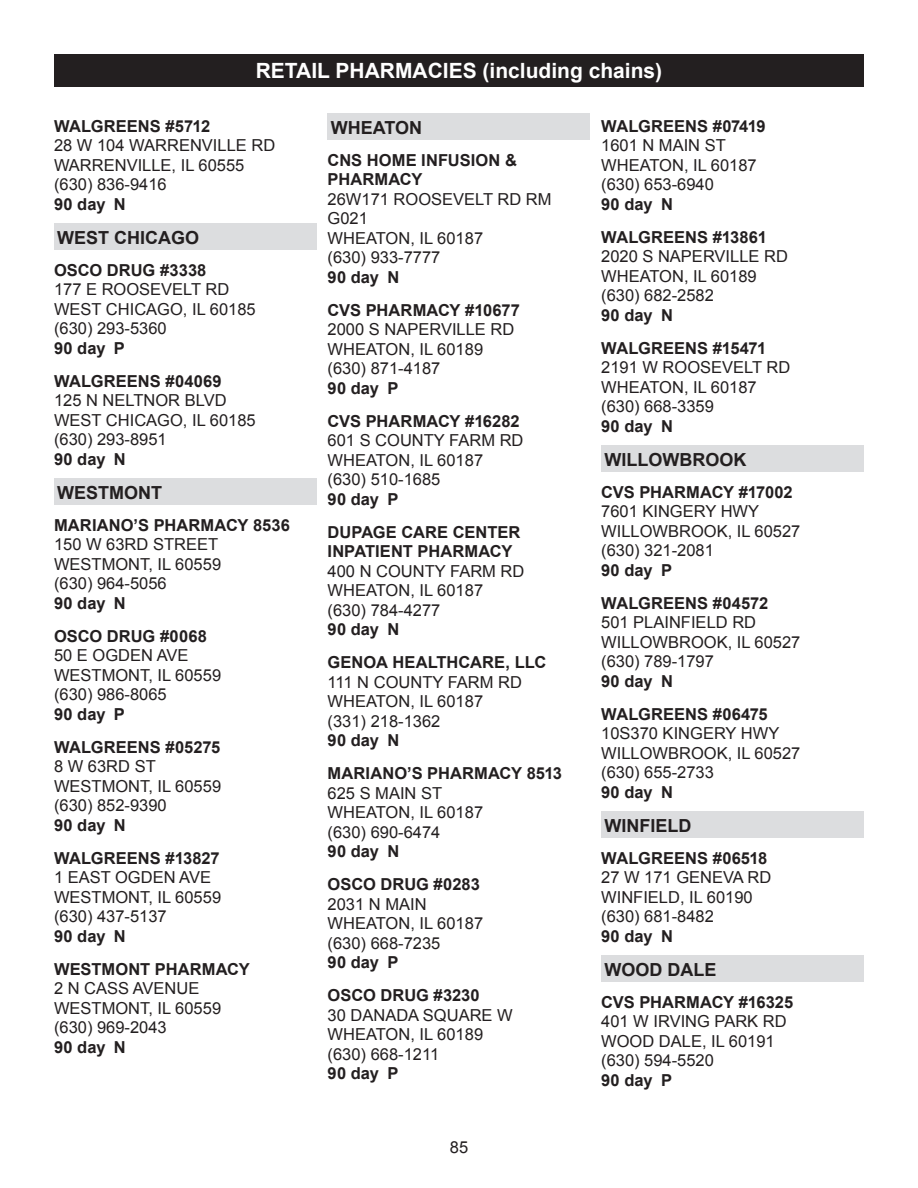
<style>
.page{position:relative;width:918px;height:1188px;background:#fff}
.page>*{position:absolute;margin:0;border:0;box-sizing:border-box;transform-origin:0 0}
.t1{font:700 21px "Arial";color:#fff}
.Listings___CITY_Gray_subheads{font:700 18px "Arial";color:#231f20}
.Listings___ePrescrib{font:16.5px/19.5px "Arial";color:#231f20}
.Listings___Pharmacy_Name{font:700 16.5px/19.5px "Arial";letter-spacing:.005em;color:#231f20}
.s1{font-weight:700}
</style>
<div class="page">
<div style="left:54px;top:54px;width:810px;height:32px;background:#231f20"></div>
<div style="left:54px;top:223px;width:263px;height:27px;background:#dcdddf"></div>
<div style="left:54px;top:478px;width:263px;height:27px;background:#dcdddf"></div>
<div style="left:328px;top:113px;width:262px;height:27px;background:#dcdddf"></div>
<div style="left:601px;top:445px;width:263px;height:27px;background:#dcdddf"></div>
<div style="left:601px;top:811px;width:263px;height:27px;background:#dcdddf"></div>
<div style="left:601px;top:955px;width:263px;height:27px;background:#dcdddf"></div>
<p class="t1" style="left:256px;top:57px;width:408px">RETAIL PHARMACIES (including chains)</p>
<p class="Listings___Pharmacy_Name" style="left:54px;top:117px;width:158px">WALGREENS #5712</p>
<p class="Listings___ePrescrib" style="left:54px;top:136px;width:223px">28 W 104 WARRENVILLE RD<br>WARRENVILLE, IL 60555 (630) 836-9416<br><span class="s1">90 day N</span></p>
<p class="Listings___CITY_Gray_subheads" style="left:57px;top:226px;width:144px">WEST CHICAGO</p>
<p class="Listings___Pharmacy_Name" style="left:54px;top:261px;width:154px">OSCO DRUG #3338</p>
<p class="Listings___ePrescrib" style="left:54px;top:280px;width:203px">177 E ROOSEVELT RD<br>WEST CHICAGO, IL 60185 (630) 293-5360<br><span class="s1">90 day P</span></p>
<p class="Listings___Pharmacy_Name" style="left:54px;top:372px;width:169px">WALGREENS #04069</p>
<p class="Listings___ePrescrib" style="left:54px;top:391px;width:203px">125 N NELTNOR BLVD<br>WEST CHICAGO, IL 60185 (630) 293-8951<br><span class="s1">90 day N</span></p>
<p class="Listings___CITY_Gray_subheads" style="left:57px;top:481px;width:106px">WESTMONT</p>
<p class="Listings___Pharmacy_Name" style="left:54px;top:516px;width:238px">MARIANO’S PHARMACY 8536</p>
<p class="Listings___ePrescrib" style="left:54px;top:535px;width:169px">150 W 63RD STREET<br>WESTMONT, IL 60559 (630) 964-5056<br><span class="s1">90 day N</span></p>
<p class="Listings___Pharmacy_Name" style="left:54px;top:627px;width:154px">OSCO DRUG #0068</p>
<p class="Listings___ePrescrib" style="left:54px;top:646px;width:169px">50 E OGDEN AVE<br>WESTMONT, IL 60559 (630) 986-8065<br><span class="s1">90 day P</span></p>
<p class="Listings___Pharmacy_Name" style="left:54px;top:738px;width:168px">WALGREENS #05275</p>
<p class="Listings___ePrescrib" style="left:54px;top:757px;width:169px">8 W 63RD ST<br>WESTMONT, IL 60559 (630) 852-9390<br><span class="s1">90 day N</span></p>
<p class="Listings___Pharmacy_Name" style="left:54px;top:849px;width:167px">WALGREENS #13827</p>
<p class="Listings___ePrescrib" style="left:54px;top:868px;width:169px">1 EAST OGDEN AVE<br>WESTMONT, IL 60559 (630) 437-5137<br><span class="s1">90 day N</span></p>
<p class="Listings___Pharmacy_Name" style="left:54px;top:960px;width:197px">WESTMONT PHARMACY</p>
<p class="Listings___ePrescrib" style="left:54px;top:979px;width:169px">2 N CASS AVENUE<br>WESTMONT, IL 60559 (630) 969-2043<br><span class="s1">90 day N</span></p>
<p class="Listings___CITY_Gray_subheads" style="left:331px;top:116px;width:93px">WHEATON</p>
<p class="Listings___Pharmacy_Name" style="left:328px;top:151px;width:191px">CNS HOME INFUSION &amp;<br>PHARMACY</p>
<p class="Listings___ePrescrib" style="left:328px;top:190px;width:226px">26W171 ROOSEVELT RD RM<br>G021<br>WHEATON, IL 60187<br>(630) 933-7777<br><span class="s1">90 day N</span></p>
<p class="Listings___Pharmacy_Name" style="left:328px;top:301px;width:194px">CVS PHARMACY #10677</p>
<p class="Listings___ePrescrib" style="left:328px;top:320px;width:188px">2000 S NAPERVILLE RD<br>WHEATON, IL 60189 (630) 871-4187<br><span class="s1">90 day P</span></p>
<p class="Listings___Pharmacy_Name" style="left:328px;top:412px;width:194px">CVS PHARMACY #16282</p>
<p class="Listings___ePrescrib" style="left:328px;top:431px;width:197px">601 S COUNTY FARM RD<br>WHEATON, IL 60187 (630) 510-1685<br><span class="s1">90 day P</span></p>
<p class="Listings___Pharmacy_Name" style="left:328px;top:523px;width:194px">DUPAGE CARE CENTER<br>INPATIENT PHARMACY</p>
<p class="Listings___ePrescrib" style="left:328px;top:562px;width:198px">400 N COUNTY FARM RD<br>WHEATON, IL 60187 (630) 784-4277<br><span class="s1">90 day N</span></p>
<p class="Listings___Pharmacy_Name" style="left:328px;top:654px;width:220px">GENOA HEALTHCARE, LLC</p>
<p class="Listings___ePrescrib" style="left:328px;top:673px;width:196px">111 N COUNTY FARM RD<br>WHEATON, IL 60187 (331) 218-1362<br><span class="s1">90 day N</span></p>
<p class="Listings___Pharmacy_Name" style="left:328px;top:765px;width:236px">MARIANO’S PHARMACY 8513</p>
<p class="Listings___ePrescrib" style="left:328px;top:784px;width:157px">625 S MAIN ST<br>WHEATON, IL 60187 (630) 690-6474<br><span class="s1">90 day N</span></p>
<p class="Listings___Pharmacy_Name" style="left:328px;top:876px;width:154px">OSCO DRUG #0283</p>
<p class="Listings___ePrescrib" style="left:328px;top:895px;width:157px">2031 N MAIN<br>WHEATON, IL 60187 (630) 668-7235<br><span class="s1">90 day P</span></p>
<p class="Listings___Pharmacy_Name" style="left:328px;top:987px;width:154px">OSCO DRUG #3230</p>
<p class="Listings___ePrescrib" style="left:328px;top:1006px;width:187px">30 DANADA SQUARE W<br>WHEATON, IL 60189 (630) 668-1211<br><span class="s1">90 day P</span></p>
<p class="Listings___ePrescrib" style="left:450px;top:1137px;width:20px">85</p>
<p class="Listings___Pharmacy_Name" style="left:601px;top:117px;width:166px">WALGREENS #07419</p>
<p class="Listings___ePrescrib" style="left:601px;top:136px;width:157px">1601 N MAIN ST<br>WHEATON, IL 60187 (630) 653-6940<br><span class="s1">90 day N</span></p>
<p class="Listings___Pharmacy_Name" style="left:601px;top:228px;width:167px">WALGREENS #13861</p>
<p class="Listings___ePrescrib" style="left:601px;top:247px;width:188px">2020 S NAPERVILLE RD<br>WHEATON, IL 60189 (630) 682-2582<br><span class="s1">90 day N</span></p>
<p class="Listings___Pharmacy_Name" style="left:601px;top:339px;width:167px">WALGREENS #15471</p>
<p class="Listings___ePrescrib" style="left:601px;top:358px;width:191px">2191 W ROOSEVELT RD<br>WHEATON, IL 60187 (630) 668-3359<br><span class="s1">90 day N</span></p>
<p class="Listings___CITY_Gray_subheads" style="left:604px;top:448px;width:143px">WILLOWBROOK</p>
<p class="Listings___Pharmacy_Name" style="left:601px;top:483px;width:193px">CVS PHARMACY #17002</p>
<p class="Listings___ePrescrib" style="left:601px;top:502px;width:201px">7601 KINGERY HWY<br>WILLOWBROOK, IL 60527 (630) 321-2081<br><span class="s1">90 day P</span></p>
<p class="Listings___Pharmacy_Name" style="left:601px;top:594px;width:169px">WALGREENS #04572</p>
<p class="Listings___ePrescrib" style="left:601px;top:613px;width:201px">501 PLAINFIELD RD<br>WILLOWBROOK, IL 60527 (630) 789-1797<br><span class="s1">90 day N</span></p>
<p class="Listings___Pharmacy_Name" style="left:601px;top:705px;width:168px">WALGREENS #06475</p>
<p class="Listings___ePrescrib" style="left:601px;top:724px;width:201px">10S370 KINGERY HWY<br>WILLOWBROOK, IL 60527 (630) 655-2733<br><span class="s1">90 day N</span></p>
<p class="Listings___CITY_Gray_subheads" style="left:604px;top:814px;width:88px">WINFIELD</p>
<p class="Listings___Pharmacy_Name" style="left:601px;top:849px;width:168px">WALGREENS #06518</p>
<p class="Listings___ePrescrib" style="left:601px;top:868px;width:172px">27 W 171 GENEVA RD<br>WINFIELD, IL 60190 (630) 681-8482<br><span class="s1">90 day N</span></p>
<p class="Listings___CITY_Gray_subheads" style="left:604px;top:958px;width:113px">WOOD DALE</p>
<p class="Listings___Pharmacy_Name" style="left:601px;top:993px;width:194px">CVS PHARMACY #16325</p>
<p class="Listings___ePrescrib" style="left:601px;top:1012px;width:187px">401 W IRVING PARK RD<br>WOOD DALE, IL 60191 (630) 594-5520<br><span class="s1">90 day P</span></p>
</div>
